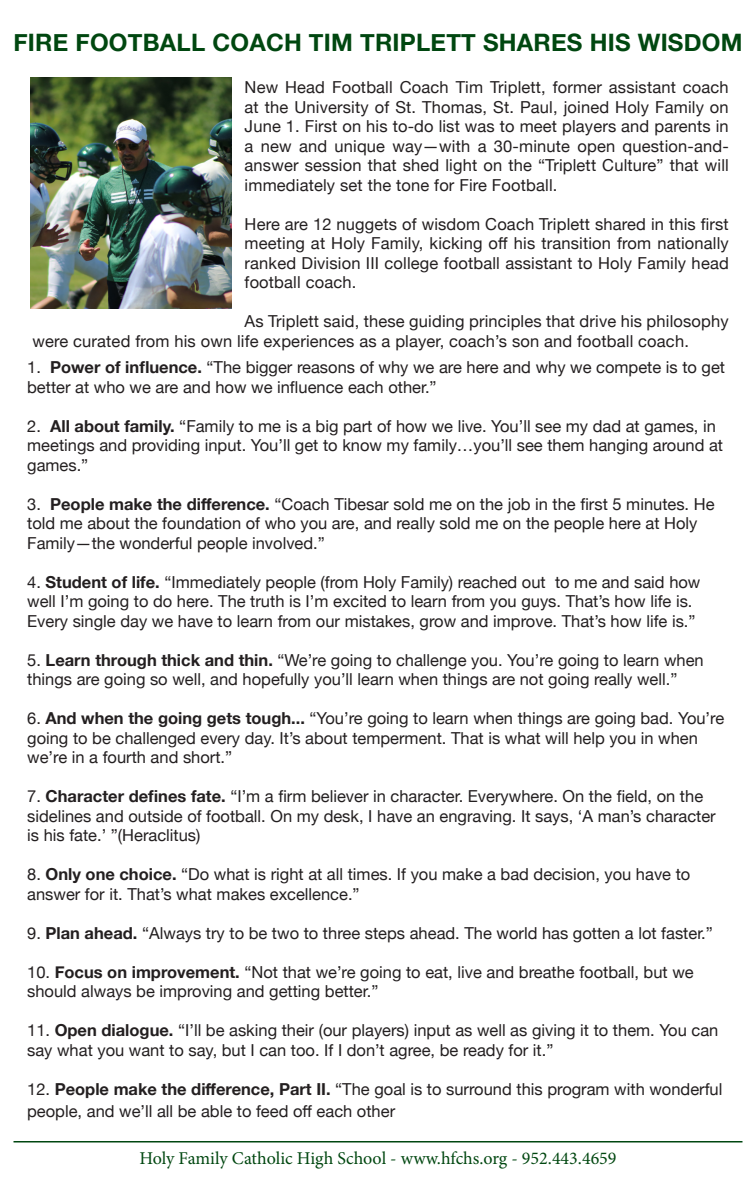
<style>
.page{position:relative;width:756px;height:1188px;background:#fff}
.page>*{position:absolute;margin:0;border:0;box-sizing:border-box;transform-origin:0 0}
.t1{font:700 24px "Helvetica Neue";letter-spacing:.01em;color:#004710}
.t2{font:18px "Minion Pro";color:#004710}
.t3{font:16.5px/19.5px "Helvetica Neue";color:#231f20}
.s1{font-weight:700}
</style>
<div class="page">
<img style="left:30px;top:78px;width:201px;height:231px">
<hr style="left:14px;top:1141px;width:728px;height:2px;background:#004710">
<p class="t1" style="left:14px;top:24px;width:731px">FIRE FOOTBALL COACH TIM TRIPLETT SHARES HIS WISDOM</p>
<p class="t3" style="left:245px;top:79px;width:486px;text-align:justify">New Head Football Coach Tim Triplett, former assistant coach at the University of St. Thomas, St. Paul, joined Holy Family on June 1. First on his to-do list was to meet players and parents in a new and unique way—with a 30-minute open question-and&shy;answer session that shed light on the “Triplett Culture” that will immediately set the tone for Fire Football.</p>
<p class="t3" style="left:245px;top:215px;width:486px;text-align:justify">Here are 12 nuggets of wisdom Coach Triplett shared in this first meeting at Holy Family, kicking off his transition from nationally ranked Division III college football assistant to Holy Family head football coach.</p>
<p class="t3" style="left:32px;top:313px;width:698px;text-indent:212px">As Triplett said, these guiding principles that drive his philosophy were curated from his own life experiences as a player, coach’s son and football coach.</p>
<p class="t3" style="left:27px;top:359px;width:699px">1. <span class="s1">Power of influence.</span> “The bigger reasons of why we are here and why we compete is to get better at who we are and how we influence each other.”</p>
<p class="t3" style="left:27px;top:417px;width:697px">2. <span class="s1">All about family.</span> “Family to me is a big part of how we live. You’ll see my dad at games, in meetings and providing input. You’ll get to know my family…you’ll see them hanging around at games.”</p>
<p class="t3" style="left:27px;top:495px;width:689px">3. <span class="s1">People make the difference.</span> “Coach Tibesar sold me on the job in the first 5 minutes. He told me about the foundation of who you are, and really sold me on the people here at Holy<br>Family—the wonderful people involved.”</p>
<p class="t3" style="left:27px;top:573px;width:675px">4. <span class="s1">Student of life.</span> “Immediately people (from Holy Family) reached out to me and said how well I’m going to do here. The truth is I’m excited to learn from you guys. That’s how life is.<br>Every single day we have to learn from our mistakes, grow and improve. That’s how life is.”</p>
<p class="t3" style="left:27px;top:651px;width:678px">5. <span class="s1">Learn through thick and thin.</span> “We’re going to challenge you. You’re going to learn when things are going so well, and hopefully you’ll learn when things are not going really well.”</p>
<p class="t3" style="left:27px;top:710px;width:699px">6. <span class="s1">And when the going gets tough...</span> “You’re going to learn when things are going bad. You’re going to be challenged every day. It’s about temperment. That is what will help you in when we’re in a fourth and short.”</p>
<p class="t3" style="left:27px;top:788px;width:690px">7. <span class="s1">Character defines fate.</span> “I’m a firm believer in character. Everywhere. On the field, on the sidelines and outside of football. On my desk, I have an engraving. It says, ‘A man’s character is his fate.’ ”(Heraclitus)</p>
<p class="t3" style="left:27px;top:866px;width:665px">8. <span class="s1">Only one choice.</span> “Do what is right at all times. If you make a bad decision, you have to answer for it. That’s what makes excellence.”</p>
<p class="t3" style="left:27px;top:924px;width:687px">9. <span class="s1">Plan ahead.</span> “Always try to be two to three steps ahead. The world has gotten a lot faster.”</p>
<p class="t3" style="left:27px;top:963px;width:668px">10. <span class="s1">Focus on improvement.</span> “Not that we’re going to eat, live and breathe football, but we should always be improving and getting better.”</p>
<p class="t3" style="left:27px;top:1022px;width:693px">11. <span class="s1">Open dialogue.</span> “I’ll be asking their (our players) input as well as giving it to them. You can say what you want to say, but I can too. If I don’t agree, be ready for it.”</p>
<p class="t3" style="left:27px;top:1079px;width:697px;line-height:21.6px">12. <span class="s1">People make the difference, Part II.</span> “The goal is to surround this program with wonderful people, and we’ll all be able to feed off each other</p>
<p class="t2" style="left:139px;top:1146px;width:479px">Holy Family Catholic High School - www.hfchs.org - 952.443.4659</p>
</div>
